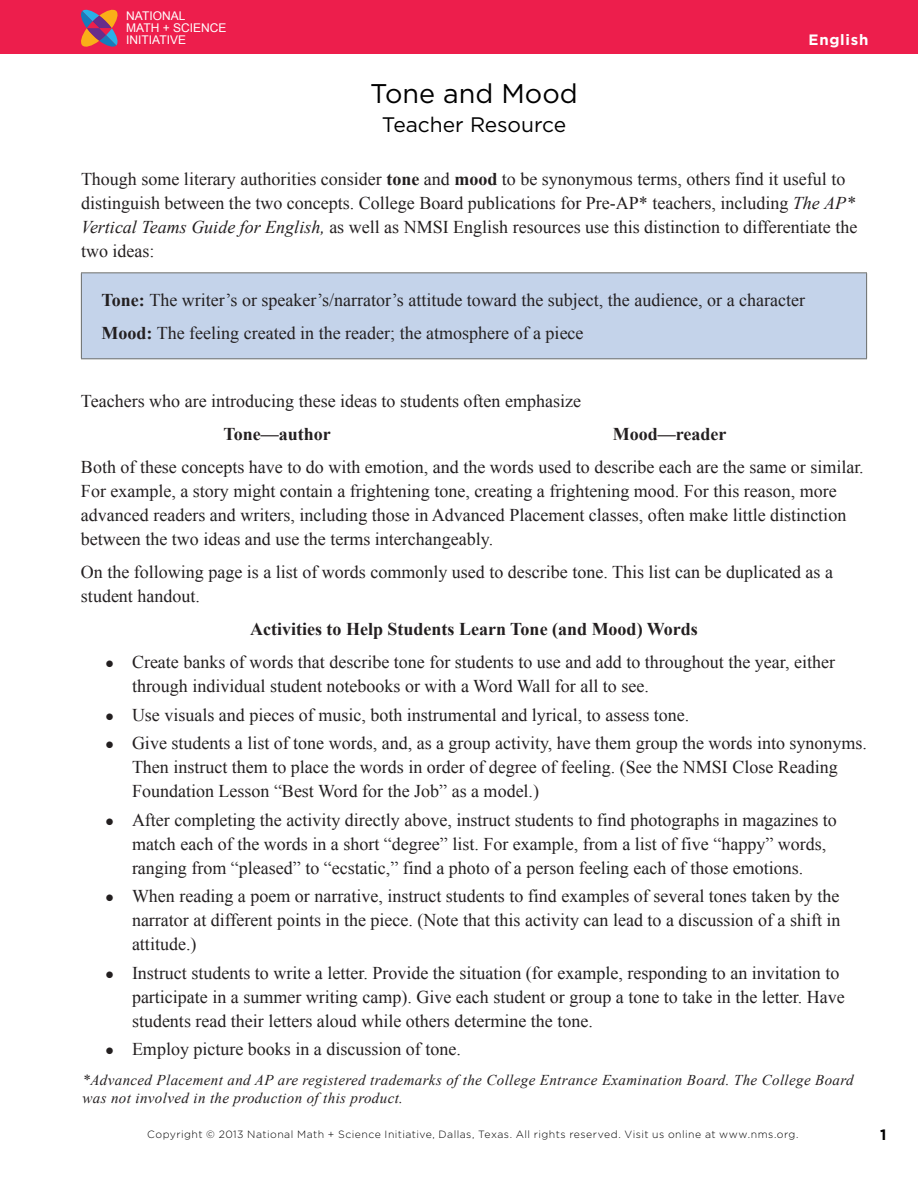
<style>
.page{position:relative;width:918px;height:1188px;background:#fff}
.page>*{position:absolute;margin:0;border:0;box-sizing:border-box;transform-origin:0 0}
.t1{font:27px "Gotham";color:#000}
.t2{font:21px "Gotham";letter-spacing:-.005em;color:#000}
.t3{font:18px/24px "Times New Roman";color:#231f20}
.t4{font:700 18px "Times New Roman";color:#231f20}
.t5{font:italic 15px/18px "Times New Roman";letter-spacing:.025em;color:#231f20}
.t6{font:700 15px "Gotham";letter-spacing:.05em;color:#fff}
.t7{font:700 15px "Gotham";color:#000}
.t8{font:12px/12px "Arial";color:#fff}
.t9{font:300 10.5px "Gotham";letter-spacing:.04em;color:#000}
.s1{font-weight:700}
.s2{font-style:italic}
.s3{font-size:15px}
</style>
<div class="page">
<div style="left:0;top:0;width:918px;height:54px;background:#ed1e4c"></div>
<svg style="left:81px;top:10px;width:37px;height:37px"></svg>
<div style="left:81px;top:273px;width:786px;height:86px;background:#c4d3ea"></div>
<hr style="left:81px;top:272px;width:786px;height:1px;background:#6c6d6a">
<hr style="left:81px;top:273px;width:1px;height:85px;background:#6c6d6a">
<hr style="left:866px;top:273px;width:1px;height:85px;background:#6c6d6a">
<hr style="left:81px;top:358px;width:786px;height:1px;background:#6c6d6a">
<p class="t8" style="left:126px;top:10px;width:102px">NATIONAL<br>MATH + SCIENCE<br>INITIATIVE</p>
<h1 class="t1" style="left:370px;top:76px;width:209px">Tone and Mood</h1>
<p class="t2" style="left:382px;top:111px;width:186px">Teacher Resource</p>
<p class="t6" style="left:809px;top:30px;width:61px">English</p>
<p class="t3" style="left:81px;top:167px;width:778px">Though some literary authorities consider <span class="s1">tone</span> and <span class="s1">mood</span> to be synonymous terms, others find it useful to distinguish between the two concepts. College Board publications for Pre-AP* teachers, including <span class="s2">The AP* Vertical Teams Guide for English,</span> as well as NMSI English resources use this distinction to differentiate the two ideas:</p>
<p class="t3" style="left:102px;top:283px;width:705px;line-height:33px"><span class="s1">Tone:</span> The writer’s or speaker’s/narrator’s attitude toward the subject, the audience, or a character<br><span class="s1">Mood:</span> The feeling created in the reader; the atmosphere of a piece</p>
<p class="t3" style="left:81px;top:389px;width:502px">Teachers who are introducing these ideas to students often emphasize</p>
<p class="t4" style="left:224px;top:422px;width:109px">Tone—author</p>
<p class="t4" style="left:613px;top:422px;width:115px">Mood—reader</p>
<p class="t3" style="left:81px;top:455px;width:784px">Both of these concepts have to do with emotion, and the words used to describe each are the same or similar.<br>For example, a story might contain a frightening tone, creating a frightening mood. For this reason, more advanced readers and writers, including those in Advanced Placement classes, often make little distinction between the two ideas and use the terms interchangeably.</p>
<p class="t3" style="left:81px;top:560px;width:754px">On the following page is a list of words commonly used to describe tone. This list can be duplicated as a student handout.</p>
<p class="t4" style="left:250px;top:617px;width:449px">Activities to Help Students Learn Tone (and Mood) Words</p>
<p class="t3" style="left:132px;top:650px;width:705px;text-indent:-27px"><span class="s3">●</span> Create banks of words that describe tone for students to use and add to throughout the year, either through individual student notebooks or with a Word Wall for all to see.</p>
<p class="t3" style="left:105px;top:703px;width:586px"><span class="s3">●</span> Use visuals and pieces of music, both instrumental and lyrical, to assess tone.</p>
<p class="t3" style="left:132px;top:731px;width:737px;text-indent:-27px"><span class="s3">●</span> Give students a list of tone words, and, as a group activity, have them group the words into synonyms.<br>Then instruct them to place the words in order of degree of feeling. (See the NMSI Close Reading<br>Foundation Lesson “Best Word for the Job” as a model.)</p>
<p class="t3" style="left:132px;top:808px;width:706px;text-indent:-27px"><span class="s3">●</span> After completing the activity directly above, instruct students to find photographs in magazines to match each of the words in a short “degree” list. For example, from a list of five “happy” words, ranging from “pleased” to “ecstatic,” find a photo of a person feeling each of those emotions.</p>
<p class="t3" style="left:132px;top:884px;width:710px;text-align:justify;text-indent:-27px"><span class="s3">●</span> When reading a poem or narrative, instruct students to find examples of several tones taken by the narrator at different points in the piece. (Note that this activity can lead to a discussion of a shift in attitude.)</p>
<p class="t3" style="left:132px;top:961px;width:714px;text-indent:-27px"><span class="s3">●</span> Instruct students to write a letter. Provide the situation (for example, responding to an invitation to participate in a summer writing camp). Give each student or group a tone to take in the letter. Have students read their letters aloud while others determine the tone.</p>
<p class="t3" style="left:105px;top:1037px;width:357px"><span class="s3">●</span> Employ picture books in a discussion of tone.</p>
<p class="t5" style="left:82px;top:1070px;width:773px">*Advanced Placement and AP are registered trademarks of the College Entrance Examination Board. The College Board was not involved in the production of this product.</p>
<p class="t9" style="left:147px;top:1128px;width:653px">Copyright © 2013 National Math + Science Initiative, Dallas, Texas. All rights reserved. Visit us online at www.nms.org.</p>
<p class="t7" style="left:880px;top:1125px;width:8px">1</p>
</div>
